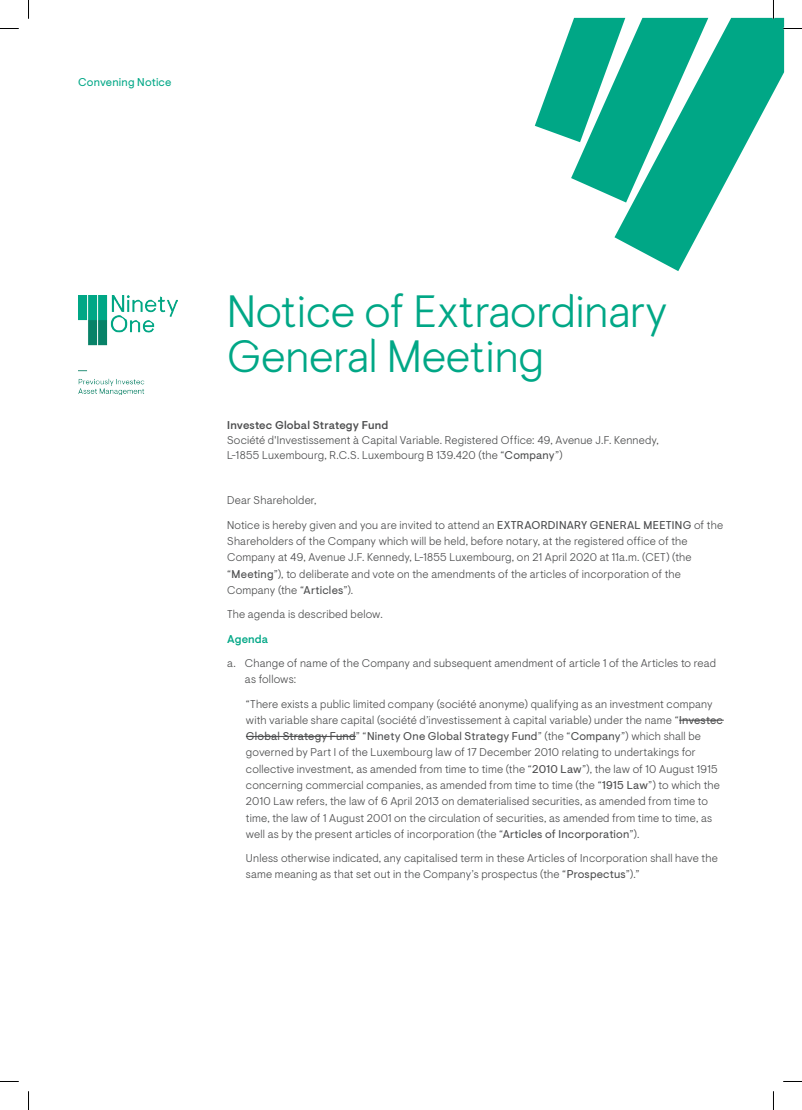
<style>
.page{position:relative;width:802px;height:1110px;background:#fff}
.page>*{position:absolute;margin:0;border:0;box-sizing:border-box;transform-origin:0 0}
.HEADLINE{font:300 45px/45px "Ninety One Visuelt Display";color:#00a786}
.MAIN_-_TEXT{font:300 11.25px/16.2px "Ninety One Visuelt";letter-spacing:.015em;color:#4b4c4d}
.Ninety_One_address{font:300 11.25px/15px "Ninety One Visuelt";letter-spacing:.015em;color:#4b4c4d}
.Company_name___websi{font:500 11.25px "Ninety One Visuelt";letter-spacing:.015em;color:#4b4c4d}
.CAPTION_SOURCE_-_TEX{font:11.25px "Ninety One Visuelt";letter-spacing:.015em;color:#00a786}
.MAIN_-_SUB-HEAD{font:500 11.25px "Ninety One Visuelt";letter-spacing:.015em;color:#00a786}
.s1{font-weight:400}
</style>
<div class="page">
<hr style="left:678px;top:720px;width:45px;height:1px;background:#4b4c4d">
<hr style="left:246px;top:736px;width:109px;height:1px;background:#4b4c4d">
<img style="left:78px;top:295px;width:99px;height:100px">
<svg style="left:614px;top:18px;width:169px;height:253px;fill:#00a786"></svg>
<svg style="left:534px;top:18px;width:174px;height:184px"></svg>
<svg style="left:0;top:28px;width:19px;height:1px"></svg>
<svg style="left:782px;top:28px;width:19px;height:1px"></svg>
<svg style="left:0;top:1081px;width:19px;height:1px"></svg>
<svg style="left:783px;top:1081px;width:18px;height:1px"></svg>
<svg style="left:28px;top:0;width:1px;height:19px"></svg>
<svg style="left:28px;top:1091px;width:1px;height:18px"></svg>
<p class="CAPTION_SOURCE_-_TEX" style="left:78px;top:76px;width:95px">Convening Notice</p>
<p class="HEADLINE" style="left:227px;top:289px;width:441px">Notice of Extraordinary<br>General Meeting</p>
<p class="Company_name___websi" style="left:227px;top:418px;width:162px">Investec Global Strategy Fund</p>
<p class="Ninety_One_address" style="left:227px;top:432px;width:433px">Société d'Investissement à Capital Variable. Registered Office: 49, Avenue J.F. Kennedy,<br>L-1855 Luxembourg, R.C.S. Luxembourg B 139.420 (the “<span class="s1">Company</span>”)</p>
<p class="MAIN_-_TEXT" style="left:227px;top:492px;width:91px">Dear Shareholder,</p>
<p class="MAIN_-_TEXT" style="left:227px;top:517px;width:497px">Notice is hereby given and you are invited to attend an <span class="s1">EXTRAORDINARY GENERAL MEETING</span> of the Shareholders of the Company which will be held, before notary, at the registered office of the Company at 49, Avenue J.F. Kennedy, L-1855 Luxembourg, on 21 April 2020 at 11a.m. (CET) (the “<span class="s1">Meeting</span>”), to deliberate and vote on the amendments of the articles of incorporation of the Company (the “<span class="s1">Articles</span>”).</p>
<p class="MAIN_-_TEXT" style="left:227px;top:606px;width:157px">The agenda is described below.</p>
<p class="MAIN_-_SUB-HEAD" style="left:227px;top:632px;width:43px">Agenda</p>
<p class="MAIN_-_TEXT" style="left:245px;top:655px;width:472px;text-indent:-18px">a. Change of name of the Company and subsequent amendment of article 1 of the Articles to read as follows:</p>
<p class="MAIN_-_TEXT" style="left:246px;top:695px;width:478px">“There exists a public limited company (société anonyme) qualifying as an investment company with variable share capital (société d’investissement à capital variable) under the name “<span class="s1">Investec Global Strategy Fund</span>” “<span class="s1">Ninety One Global Strategy Fund</span>” (the “<span class="s1">Company</span>”) which shall be governed by Part I of the Luxembourg law of 17 December 2010 relating to undertakings for collective investment, as amended from time to time (the “<span class="s1">2010 Law</span>”), the law of 10 August 1915 concerning commercial companies, as amended from time to time (the “<span class="s1">1915 Law</span>”) to which the 2010 Law refers, the law of 6 April 2013 on dematerialised securities, as amended from time to time, the law of 1 August 2001 on the circulation of securities, as amended from time to time, as well as by the present articles of incorporation (the “<span class="s1">Articles of Incorporation</span>”).</p>
<p class="MAIN_-_TEXT" style="left:246px;top:850px;width:473px">Unless otherwise indicated, any capitalised term in these Articles of Incorporation shall have the same meaning as that set out in the Company’s prospectus (the “<span class="s1">Prospectus</span>”).”</p>
</div>
